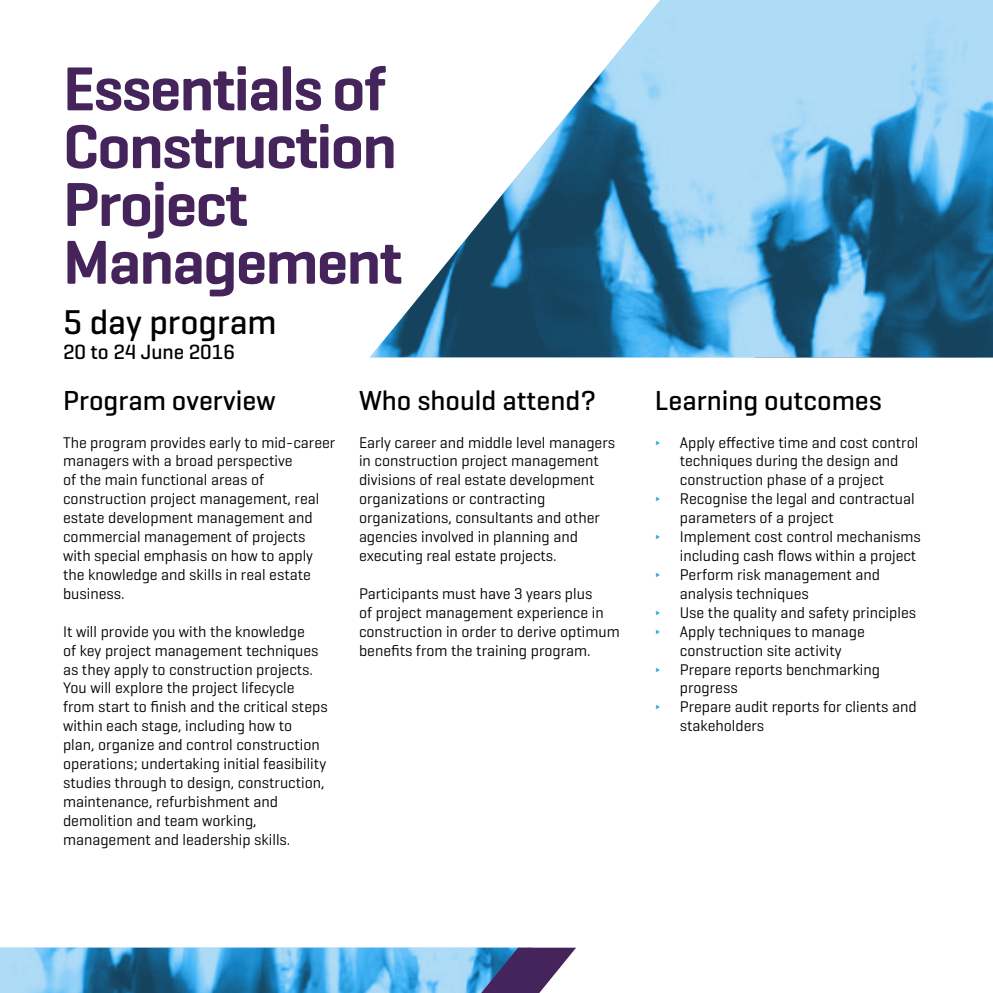
<style>
.page{position:relative;width:993px;height:993px;background:#fff}
.page>*{position:absolute;margin:0;border:0;box-sizing:border-box;transform-origin:0 0}
.MAIN_HEADLINE{font:600 63px/57.8px "Geogrotesque";letter-spacing:-.025em;color:#44245b}
.header-cover{font:500 35px "Geogrotesque";color:#000}
.small_header{font:500 28px "Geogrotesque";color:#000}
.copy{font:500 28px "Geogrotesque";color:#000}
.header-cover-2{font:500 21px "Geogrotesque";color:#000}
.copy-2{font:15.75px/18.9px "Geogrotesque";color:#000}
.bullets{font:15.75px/18.9px "Geogrotesque";color:#000}
.s1{color:#36a7e9}
</style>
<div class="page">
<img style="left:370px;top:0;width:622px;height:357px">
<svg style="left:0;top:947px;width:576px;height:45px;background:#5c9cca"></svg>
<p class="MAIN_HEADLINE" style="left:63px;top:59px;width:341px">Essentials of<br>Construction<br>Project<br>Management</p>
<p class="header-cover" style="left:63px;top:300px;width:215px">5 day program</p>
<p class="header-cover-2" style="left:63px;top:339px;width:173px">20 to 24 June 2016</p>
<p class="copy" style="left:63px;top:382px;width:214px">Program overview</p>
<p class="copy-2" style="left:63px;top:432px;width:274px">The program provides early to mid-career managers with a broad perspective<br>of the main functional areas of construction project management, real estate development management and commercial management of projects with special emphasis on how to apply the knowledge and skills in real estate business.</p>
<p class="copy-2" style="left:63px;top:621px;width:266px">It will provide you with the knowledge<br>of key project management techniques as they apply to construction projects.<br>You will explore the project lifecycle from start to finish and the critical steps within each stage, including how to plan, organize and control construction operations; undertaking initial feasibility studies through to design, construction, maintenance, refurbishment and demolition and team working, management and leadership skills.</p>
<p class="small_header" style="left:359px;top:382px;width:238px">Who should attend?</p>
<p class="copy-2" style="left:359px;top:432px;width:257px">Early career and middle level managers in construction project management divisions of real estate development organizations or contracting organizations, consultants and other agencies involved in planning and executing real estate projects.</p>
<p class="copy-2" style="left:359px;top:583px;width:262px">Participants must have 3 years plus<br>of project management experience in construction in order to derive optimum benefits from the training program.</p>
<p class="small_header" style="left:654px;top:382px;width:228px">Learning outcomes</p>
<p class="bullets" style="left:654px;top:432px;width:265px;text-align:center"><span class="s1">∂</span> Apply effective time and cost control techniques during the design and construction phase of a project</p>
<p class="bullets" style="left:679px;top:489px;width:236px;text-indent:-25px"><span class="s1">∂</span> Recognise the legal and contractual parameters of a project</p>
<p class="bullets" style="left:654px;top:526px;width:267px;text-align:right"><span class="s1">∂</span> Implement cost control mechanisms including cash flows within a project</p>
<p class="bullets" style="left:679px;top:564px;width:202px;text-indent:-25px"><span class="s1">∂</span> Perform risk management and analysis techniques</p>
<p class="bullets" style="left:654px;top:602px;width:262px"><span class="s1">∂</span> Use the quality and safety principles</p>
<p class="bullets" style="left:654px;top:621px;width:211px;text-align:center"><span class="s1">∂</span> Apply techniques to manage construction site activity</p>
<p class="bullets" style="left:679px;top:659px;width:202px;text-indent:-25px"><span class="s1">∂</span> Prepare reports benchmarking progress</p>
<p class="bullets" style="left:679px;top:696px;width:238px;text-indent:-25px"><span class="s1">∂</span> Prepare audit reports for clients and stakeholders</p>
</div>
